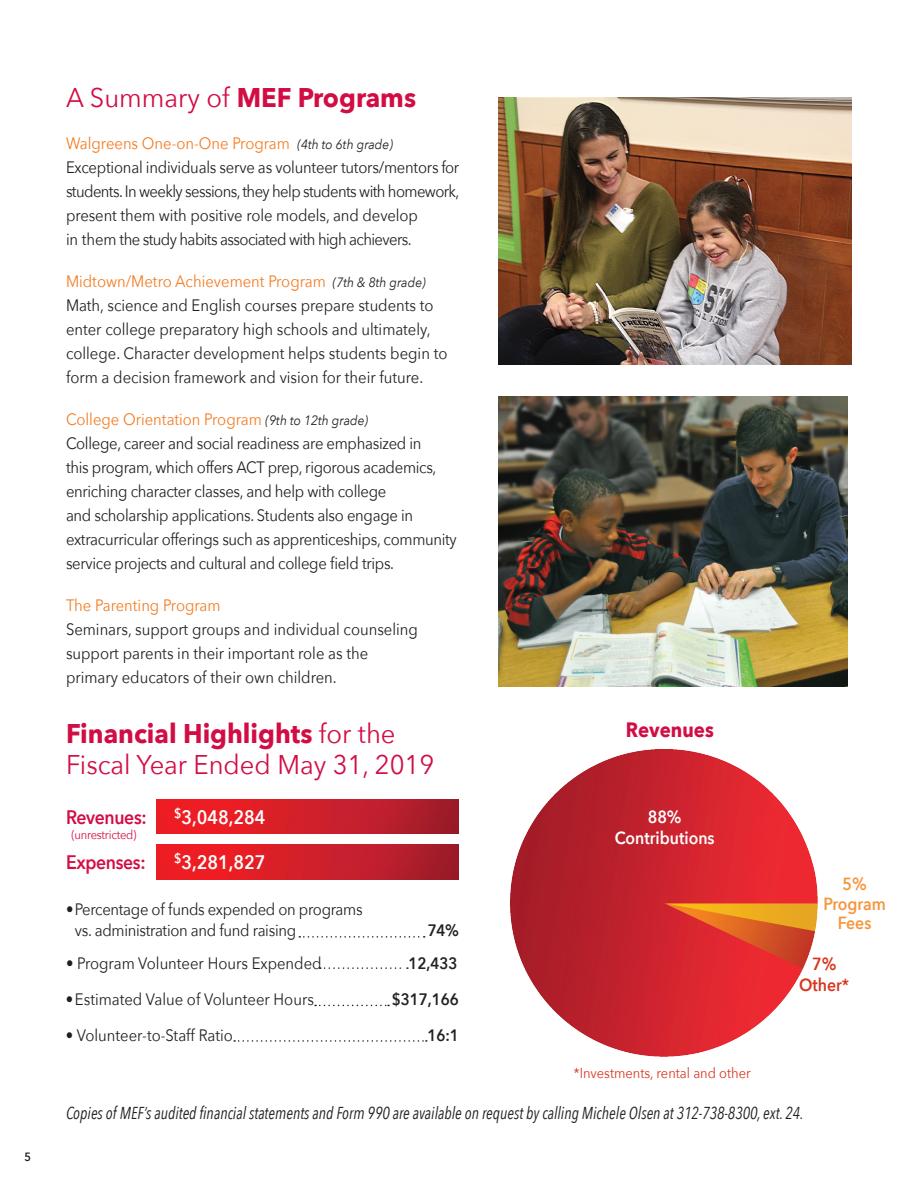
<style>
.page{position:relative;width:918px;height:1188px;background:#fff}
.page>*{position:absolute;margin:0;border:0;box-sizing:border-box;transform-origin:0 0}
.t1{font:27px/31px "Avenir Next";color:#d20d44;scale:.95 1}
.t2{font:700 27px "Avenir Next";color:#d20d44;scale:.95 1}
.t3{font:700 20.7px "Avenir Next";color:#d20d44;scale:.9 1}
.t4{font:600 19.5px "Avenir Next";color:#fff;scale:.9 1}
.t5{font:600 19.5px "Avenir Next";letter-spacing:-.02em;color:#d20d44;scale:.9 1}
.t6{font:600 17.55px/21.1px "Avenir Next";color:#fff;text-align:center;scale:.9 1}
.t7{font:600 17.55px/19.5px "Avenir Next";color:#f5963c;text-align:center;scale:.9 1}
.t8{font:600 17.55px/21.1px "Avenir Next";color:#d8351e;text-align:center;scale:.9 1}
.t9{font:italic 17.25px "Avenir Next Condensed";color:#231f20;scale:.92 1}
.t10{font:16.5px/24px "Avenir Next";letter-spacing:-.015em;color:#231f20;scale:.9 1}
.t11{font:600 16.5px "Avenir Next";color:#231f20;scale:.9 1}
.t12{font:16.5px "Avenir Next";color:#f47b21;scale:.9 1}
.t13{font:14.4px "Avenir Next";color:#d8351e;scale:.9 1}
.t14{font:12.45px "Avenir Next";letter-spacing:-.02em;color:#d20d44;scale:.9 1}
.t15{font:600 12px "Avenir Next";color:#231f20;scale:.9 1}
.s1{font-weight:400}
.s2{color:#f47b21}
.s3{font-style:italic;font-size:13.5px}
.s4{font-weight:700}
</style>
<div class="page">
<img style="left:498px;top:97px;width:354px;height:267px">
<img style="left:498px;top:396px;width:350px;height:291px">
<img style="left:157px;top:845px;width:302px;height:34px">
<img style="left:157px;top:799px;width:302px;height:35px">
<svg style="left:299px;top:936px;width:126px;height:2px"></svg>
<svg style="left:320px;top:967px;width:88px;height:2px"></svg>
<svg style="left:315px;top:1005px;width:74px;height:1px"></svg>
<svg style="left:234px;top:1040px;width:193px;height:2px"></svg>
<img style="left:510px;top:749px;width:308px;height:308px">
<p class="t15" style="left:24px;top:1146px;width:9px">5</p>
<h1 class="t2" style="left:66px;top:81px;width:370px"><span class="s1">A Summary of</span> MEF Programs</h1>
<p class="t10" style="left:66px;top:130px;width:439px"><span class="s2">Walgreens One-on-One Program</span> <span class="s3">(4th to 6th grade)<br></span>Exceptional individuals serve as volunteer tutors/mentors for students. In weekly sessions, they help students with homework, present them with positive role models, and develop<br>in them the study habits associated with high achievers.</p>
<p class="t10" style="left:66px;top:268px;width:425px"><span class="s2">Midtown/Metro Achievement Program</span> <span class="s3">(7th &amp; 8th grade)<br></span>Math, science and English courses prepare students to enter college preparatory high schools and ultimately, college. Character development helps students begin to form a decision framework and vision for their future.</p>
<p class="t10" style="left:66px;top:406px;width:436px"><span class="s2">College Orientation Program</span> <span class="s3">(9th to 12th grade)<br></span>College, career and social readiness are emphasized in<br>this program, which offers ACT prep, rigorous academics, enriching character classes, and help with college<br>and scholarship applications. Students also engage in extracurricular offerings such as apprenticeships, community service projects and cultural and college field trips.</p>
<p class="t12" style="left:66px;top:591px;width:173px">The Parenting Program</p>
<p class="t10" style="left:66px;top:616px;width:393px">Seminars, support groups and individual counseling support parents in their important role as the primary educators of their own children.</p>
<h1 class="t1" style="left:66px;top:717px;width:389px"><span class="s4">Financial Highlights</span> for the<br>Fiscal Year Ended May 31, 2019</h1>
<p class="t5" style="left:66px;top:800px;width:91px">Revenues:</p>
<p class="t4" style="left:174px;top:800px;width:103px"><sup>$</sup>3,048,284</p>
<p class="t5" style="left:66px;top:845px;width:90px">Expenses:</p>
<p class="t4" style="left:174px;top:845px;width:103px"><sup>$</sup>3,281,827</p>
<p class="t10" style="left:75px;top:899px;width:321px;line-height:21px;text-indent:-9px">•Percentage of funds expended on programs vs. administration and fund raising</p>
<p class="t14" style="left:71px;top:824px;width:74px">(unrestricted)</p>
<p class="t11" style="left:428px;top:917px;width:36px">74%</p>
<p class="t10" style="left:66px;top:951px;width:286px">• Program Volunteer Hours Expended</p>
<p class="t11" style="left:408px;top:950px;width:56px">12,433</p>
<p class="t10" style="left:66px;top:987px;width:277px">•Estimated Value of Volunteer Hours</p>
<p class="t11" style="left:392px;top:986px;width:76px">$317,166</p>
<p class="t10" style="left:66px;top:1023px;width:187px">• Volunteer-to-Staff Ratio</p>
<p class="t11" style="left:427px;top:1022px;width:37px">16:1</p>
<p class="t3" style="left:626px;top:718px;width:99px">Revenues</p>
<p class="t6" style="left:615px;top:805px;width:112px">88%<br>Contributions</p>
<p class="t13" style="left:574px;top:1061px;width:198px">*Investments, rental and other</p>
<p class="t7" style="left:823px;top:874px;width:71px">5%<br>Program<br>Fees</p>
<p class="t8" style="left:799px;top:953px;width:57px">7%<br>Other*</p>
<p class="t9" style="left:66px;top:1103px;width:803px">Copies of MEF’s audited financial statements and Form 990 are available on request by calling Michele Olsen at 312-738-8300, ext. 24.</p>
</div>
